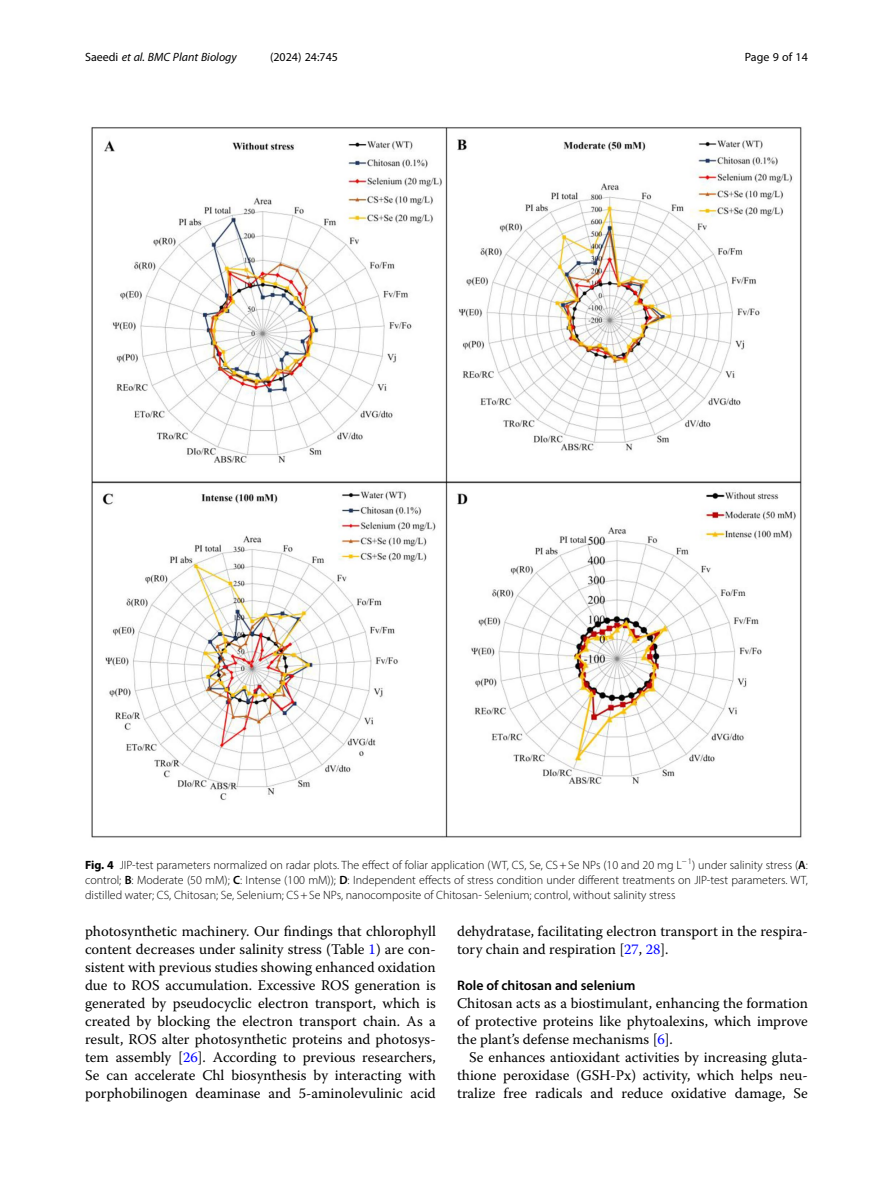
<style>
.page{position:relative;width:893px;height:1191px;background:#fff}
.page>*{position:absolute;margin:0;border:0;box-sizing:border-box;transform-origin:0 0}
.Body_Text{font:14.7px/18px "Warnock Pro";color:#000;text-align:justify}
.Body_Text_Indent{font:14.7px/18px "Warnock Pro";color:#000;text-align:justify}
.Head_2{font:600 13.8px "Myriad Pro";color:#000}
.Figure_Caption{font:300 12px/15px "Myriad Pro";color:#000;text-align:justify}
.t1{font:italic 12px "Myriad Pro";color:#000}
.t2{font:12px "Myriad Pro";color:#000}
.s1{font-style:normal}
.s2{font-weight:700}
.s3{font-weight:600}
.s4{color:#00f}
</style>
<div class="page">
<img style="left:91px;top:127px;width:711px;height:711px">
<p class="t1" style="left:85px;top:50px;width:153px"><span class="s1">Saeedi</span> et al. BMC Plant Biology</p>
<p class="t2" style="left:270px;top:50px;width:70px">(2024) 24:745</p>
<p class="t2" style="left:745px;top:50px;width:65px">Page 9 of 14</p>
<p class="Figure_Caption" style="left:85px;top:857px;width:724px"><span class="s2">Fig. 4</span> JIP-test parameters normalized on radar plots. The effect of foliar application (WT, CS, Se, CS+Se NPs (10 and 20 mg L<sup>−1</sup>) under salinity stress (<span class="s3">A</span>: control; <span class="s3">B</span>: Moderate (50 mM); <span class="s3">C</span>: Intense (100 mM)); <span class="s3">D</span>: Independent effects of stress condition under different treatments on JIP-test parameters. WT, distilled water; CS, Chitosan; Se, Selenium; CS+Se NPs, nanocomposite of Chitosan- Selenium; control, without salinity stress</p>
<p class="Body_Text" style="left:85px;top:922px;width:352px">photosynthetic machinery. Our findings that chlorophyll content decreases under salinity stress (Table <span class="s4">1</span>) are con&shy;sistent with previous studies showing enhanced oxidation due to ROS accumulation. Excessive ROS generation is generated by pseudocyclic electron transport, which is created by blocking the electron transport chain. As a result, ROS alter photosynthetic proteins and photosys&shy;tem assembly [<span class="s4">26</span>]. According to previous researchers, Se can accelerate Chl biosynthesis by interacting with porphobilinogen deaminase and 5-aminolevulinic acid</p>
<p class="Body_Text" style="left:457px;top:922px;width:352px">dehydratase, facilitating electron transport in the respira&shy;tory chain and respiration [<span class="s4">27</span>, <span class="s4">28</span>].</p>
<p class="Head_2" style="left:457px;top:977px;width:180px">Role of chitosan and selenium</p>
<p class="Body_Text" style="left:457px;top:994px;width:352px">Chitosan acts as a biostimulant, enhancing the formation of protective proteins like phytoalexins, which improve the plant’s defense mechanisms [<span class="s4">6</span>].</p>
<p class="Body_Text_Indent" style="left:457px;top:1048px;width:352px;text-indent:12px">Se enhances antioxidant activities by increasing gluta&shy;thione peroxidase (GSH-Px) activity, which helps neu&shy;tralize free radicals and reduce oxidative damage, Se</p>
</div>
